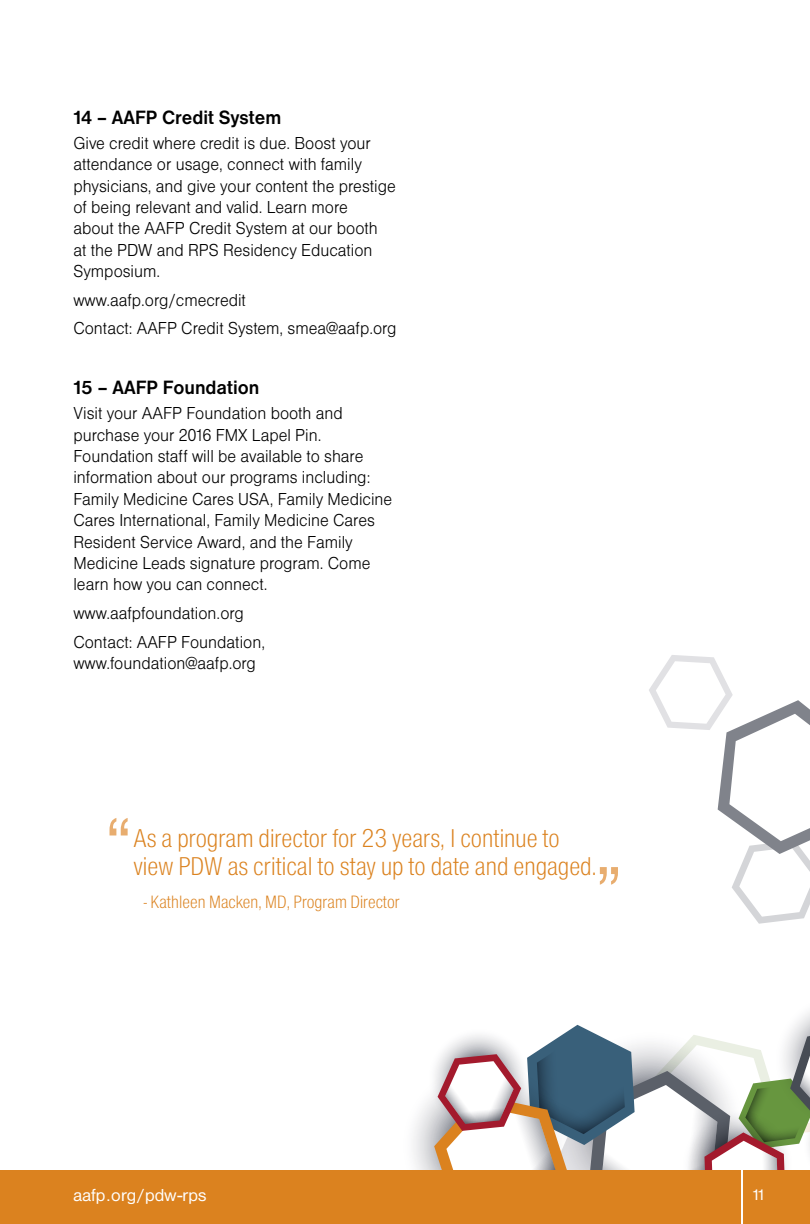
<style>
.page{position:relative;width:810px;height:1224px;background:#fff}
.page>*{position:absolute;margin:0;border:0;box-sizing:border-box;transform-origin:0 0}
.t1{font:26.8px/28.2px "Nimbus San D Ligh Cond";color:#db821f}
.t2{font:700 20px "Nimbus San D";color:#000;scale:.95 1}
.t3{font:18.6px "Nimbus San D Ligh Cond";color:#db821f}
.t4{font:18px/21.4px "Nimbus San D Ligh";color:#000;scale:.95 1}
.t5{font:18px "Nimbus San D";letter-spacing:.01em;color:#fff}
.t6{font:16.4px "Nimbus San D";color:#fff}
</style>
<div class="page">
<div style="left:743px;top:1170px;width:67px;height:54px;background:#db821f"></div>
<div style="left:0;top:1170px;width:740px;height:54px;background:#db821f"></div>
<svg style="left:649px;top:655px;width:161px;height:269px"></svg>
<svg style="left:413px;top:1012px;width:397px;height:158px"></svg>
<svg style="left:110px;top:818px;width:18px;height:17px"></svg>
<svg style="left:600px;top:867px;width:18px;height:18px"></svg>
<p class="t2" style="left:73px;top:106px;width:220px">14 – AAFP Credit System</p>
<p class="t4" style="left:73px;top:132px;width:341px">Give credit where credit is due. Boost your attendance or usage, connect with family physicians, and give your content the prestige of being relevant and valid. Learn more<br>about the AAFP Credit System at our booth<br>at the PDW and RPS Residency Education Symposium.</p>
<p class="t4" style="left:73px;top:285px;width:342px;line-height:28.6px">www.aafp.org/cmecredit<br>Contact: AAFP Credit System, smea@aafp.org</p>
<p class="t2" style="left:73px;top:376px;width:197px">15 – AAFP Foundation</p>
<p class="t4" style="left:73px;top:402px;width:337px">Visit your AAFP Foundation booth and purchase your 2016 FMX Lapel Pin.<br>Foundation staff will be available to share information about our programs including:<br>Family Medicine Cares USA, Family Medicine Cares International, Family Medicine Cares Resident Service Award, and the Family Medicine Leads signature program. Come learn how you can connect.</p>
<p class="t4" style="left:73px;top:599px;width:203px;line-height:28.6px">www.aafpfoundation.org<br>Contact: AAFP Foundation,</p>
<p class="t4" style="left:73px;top:652px;width:194px">www.foundation@aafp.org</p>
<h1 class="t1" style="left:133px;top:823px;width:465px">As a program director for 23 years, I continue to view PDW as critical to stay up to date and engaged.</h1>
<p class="t3" style="left:144px;top:891px;width:257px">- Kathleen Macken, MD, Program Director</p>
<p class="t5" style="left:73px;top:1185px;width:135px">aafp.org/pdw-rps</p>
<p class="t6" style="left:753px;top:1186px;width:12px">11</p>
</div>
